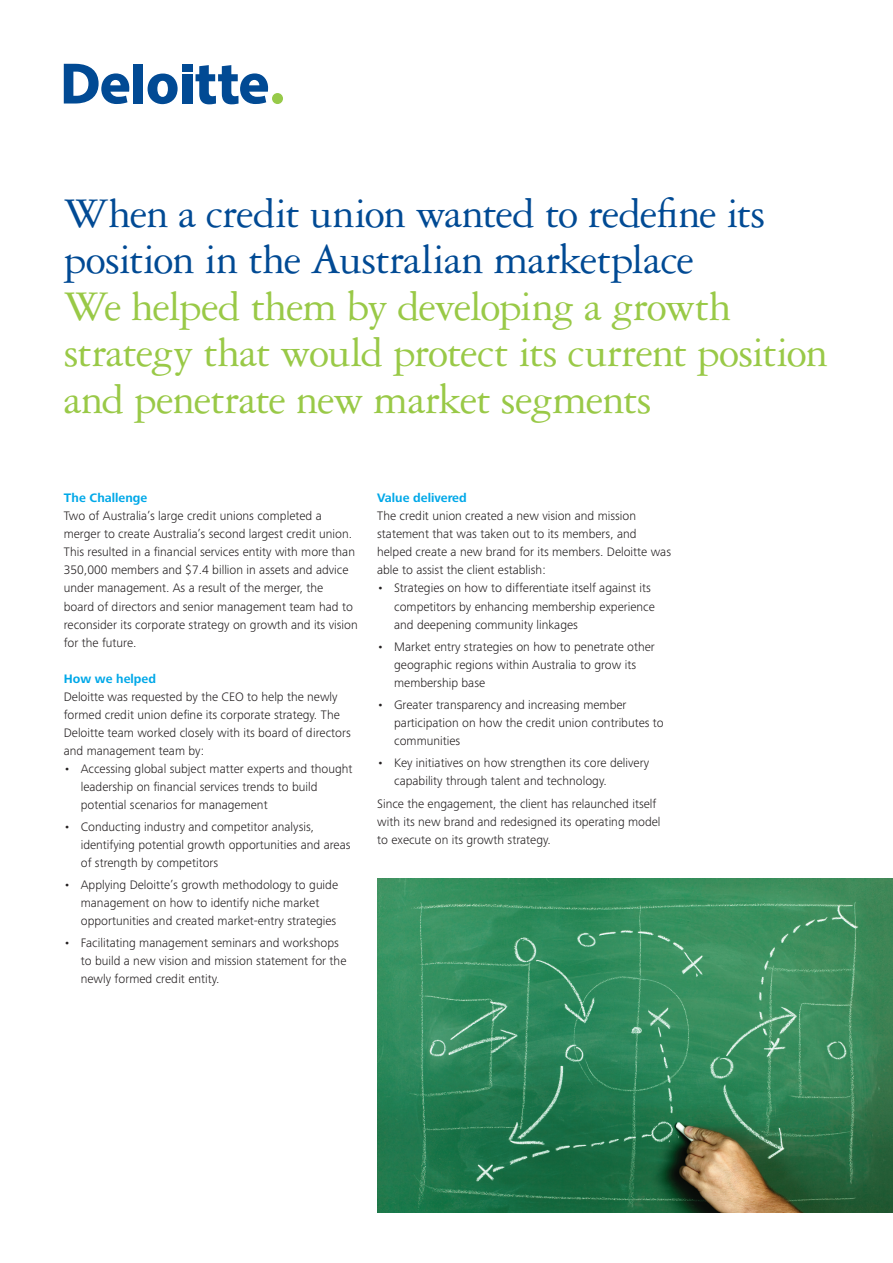
<style>
.page{position:relative;width:893px;height:1263px;background:#fff}
.page>*{position:absolute;margin:0;border:0;box-sizing:border-box;transform-origin:0 0}
.Head_styles_A_Page_h{font:45px/46.5px "Garamond 3 LT Std";letter-spacing:-.025em;color:#99c947}
.Head_styles_A_Page_h-2{font:45px/46.5px "Garamond 3 LT Std";letter-spacing:-.02em;color:#014a94}
.t1{font:300 12.75px/18px "Frutiger Next Pro";color:#231f20}
.t2{font:700 12.75px "Frutiger Next Pro";color:#00a8e8}
</style>
<div class="page">
<div style="left:272px;top:93px;width:11px;height:11px;background:#97ca49;border-radius:50%"></div>
<svg style="left:148px;top:74px;width:30px;height:30px"></svg>
<div style="left:133px;top:64px;width:10px;height:40px;background:#014a94"></div>
<div style="left:182px;top:74px;width:10px;height:30px;background:#014a94"></div>
<div style="left:182px;top:64px;width:10px;height:8px;background:#014a94"></div>
<svg style="left:64px;top:64px;width:65px;height:40px"></svg>
<svg style="left:196px;top:65px;width:72px;height:39px"></svg>
<img style="left:377px;top:879px;width:516px;height:333px">
<p class="Head_styles_A_Page_h-2" style="left:64px;top:190px;width:703px">When a credit union wanted to redefine its position in the Australian marketplace</p>
<p class="Head_styles_A_Page_h" style="left:64px;top:283px;width:766px">We helped them by developing a growth strategy that would protect its current position and penetrate new market segments</p>
<p class="t2" style="left:64px;top:491px;width:85px">The Challenge</p>
<p class="t1" style="left:64px;top:507px;width:296px">Two of Australia’s large credit unions completed a merger to create Australia’s second largest credit union.<br>This resulted in a financial services entity with more than 350,000 members and $7.4 billion in assets and advice under management. As a result of the merger, the<br>board of directors and senior management team had to reconsider its corporate strategy on growth and its vision for the future.</p>
<p class="t2" style="left:64px;top:671px;width:94px">How we helped</p>
<p class="t1" style="left:64px;top:687px;width:289px">Deloitte was requested by the CEO to help the newly formed credit union define its corporate strategy. The Deloitte team worked closely with its board of directors and management team by:</p>
<p class="t1" style="left:81px;top:759px;width:273px;text-indent:-17px">• Accessing global subject matter experts and thought leadership on financial services trends to build potential scenarios for management</p>
<p class="t1" style="left:81px;top:817px;width:271px;text-indent:-17px">• Conducting industry and competitor analysis, identifying potential growth opportunities and areas of strength by competitors</p>
<p class="t1" style="left:81px;top:876px;width:259px;text-indent:-17px">• Applying Deloitte’s growth methodology to guide management on how to identify niche market opportunities and created market-entry strategies</p>
<p class="t1" style="left:81px;top:934px;width:267px;text-indent:-17px">• Facilitating management seminars and workshops to build a new vision and mission statement for the newly formed credit entity.</p>
<p class="t2" style="left:377px;top:491px;width:91px">Value delivered</p>
<p class="t1" style="left:377px;top:507px;width:295px">The credit union created a new vision and mission statement that was taken out to its members, and helped create a new brand for its members. Deloitte was able to assist the client establish:</p>
<p class="t1" style="left:394px;top:579px;width:262px;text-indent:-17px">• Strategies on how to differentiate itself against its competitors by enhancing membership experience and deepening community linkages</p>
<p class="t1" style="left:394px;top:637px;width:262px;text-indent:-17px">• Market entry strategies on how to penetrate other geographic regions within Australia to grow its membership base</p>
<p class="t1" style="left:394px;top:696px;width:271px;text-indent:-17px">• Greater transparency and increasing member participation on how the credit union contributes to communities</p>
<p class="t1" style="left:394px;top:754px;width:256px;text-indent:-17px">• Key initiatives on how strengthen its core delivery capability through talent and technology.</p>
<p class="t1" style="left:377px;top:794px;width:285px">Since the engagement, the client has relaunched itself with its new brand and redesigned its operating model to execute on its growth strategy.</p>
</div>
